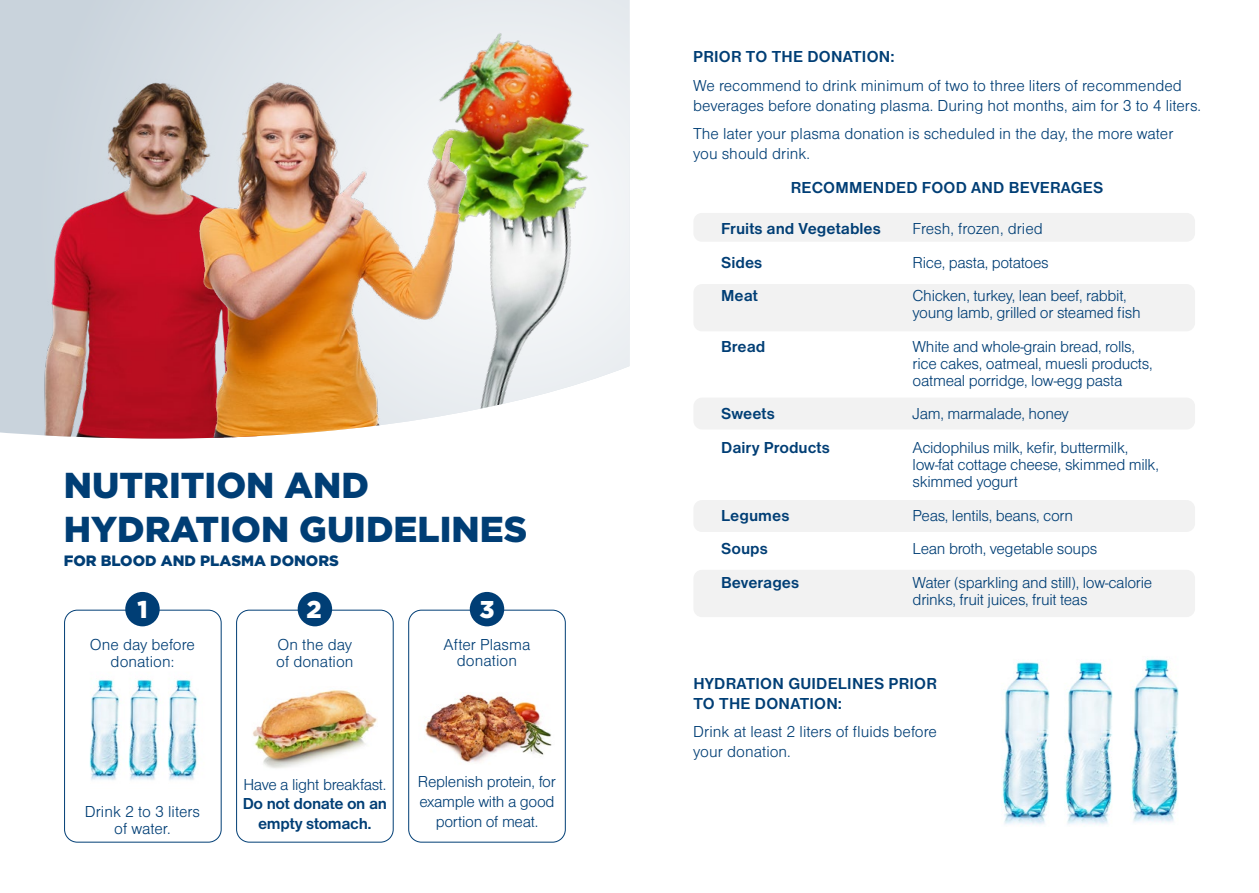
<style>
.page{position:relative;width:1259px;height:893px;background:#fff}
.page>*{position:absolute;margin:0;border:0;box-sizing:border-box;transform-origin:0 0}
.t1{font:900 36px/43.2px "Gotham";color:#003e75}
.t2{font:900 24.3px "Gotham";color:#fff}
.t3{font:16.5px/16.8px "Nimbus Sans DOT Ligh";letter-spacing:-.02em;color:#003e75}
.t4{font:16.5px/16.8px "Nimbus Sans DOT Ligh";color:#003e75}
.t5{font:700 16.5px/19.8px "Nimbus Sans DOT";color:#003e75}
.t6{font:700 16.5px/19.8px "Nimbus Sans DOT";letter-spacing:-.02em;color:#003e75;text-align:center}
.t7{font:900 15px "Gotham";color:#003e75}
</style>
<div class="page">
<div style="left:693px;top:570px;width:502px;height:47px;background:#f2f2f2;border-radius:9px"></div>
<svg style="left:0;top:0;width:189px;height:72px;background:#ccd5de"></svg>
<img style="left:572px;top:0;width:57px;height:386px">
<div style="left:64px;top:610px;width:157px;height:232px;border:1px solid #003e75;border-radius:13px"></div>
<div style="left:236px;top:610px;width:157px;height:232px;border:1px solid #003e75;border-radius:13px"></div>
<div style="left:408px;top:610px;width:158px;height:232px;border:1px solid #003e75;border-radius:13px"></div>
<img style="left:424px;top:694px;width:128px;height:69px">
<img style="left:252px;top:690px;width:126px;height:79px">
<div style="left:125px;top:592px;width:35px;height:34px;background:#003e75;border-radius:50%"></div>
<div style="left:298px;top:592px;width:34px;height:34px;background:#003e75;border-radius:50%"></div>
<div style="left:470px;top:592px;width:34px;height:34px;background:#003e75;border-radius:50%"></div>
<img style="left:89px;top:679px;width:18px;height:101px">
<img style="left:107px;top:679px;width:39px;height:101px">
<img style="left:146px;top:679px;width:52px;height:101px">
<img style="left:0;top:72px;width:206px;height:367px">
<img style="left:189px;top:0;width:383px;height:438px">
<img style="left:1002px;top:661px;width:28px;height:164px">
<img style="left:1030px;top:661px;width:66px;height:164px">
<img style="left:1096px;top:658px;width:83px;height:167px">
<div style="left:693px;top:213px;width:502px;height:29px;background:#f2f2f2;border-radius:9px"></div>
<div style="left:693px;top:284px;width:502px;height:47px;background:#f2f2f2;border-radius:9px"></div>
<div style="left:693px;top:500px;width:502px;height:32px;background:#f2f2f2;border-radius:9px"></div>
<div style="left:693px;top:398px;width:502px;height:31px;background:#f2f2f2;border-radius:9px"></div>
<h1 class="t1" style="left:64px;top:464px;width:465px">NUTRITION AND<br>HYDRATION GUIDELINES</h1>
<p class="t7" style="left:64px;top:550px;width:277px">FOR BLOOD AND PLASMA DONORS</p>
<h2 class="t2" style="left:137px;top:593px;width:12px">1</h2>
<h2 class="t2" style="left:306px;top:593px;width:17px">2</h2>
<h2 class="t2" style="left:479px;top:593px;width:17px">3</h2>
<p class="t4" style="left:90px;top:637px;width:107px;text-align:center">One day before donation:</p>
<p class="t4" style="left:276px;top:637px;width:79px">On the day of donation</p>
<p class="t4" style="left:443px;top:636px;width:88px;text-align:center">After Plasma donation</p>
<p class="t4" style="left:85px;top:803px;width:117px;text-align:center">Drink 2 to 3 liters of water.</p>
<p class="t3" style="left:243px;top:776px;width:145px">Have a light breakfast.</p>
<p class="t6" style="left:243px;top:794px;width:146px">Do not donate on an empty stomach.</p>
<p class="t3" style="left:418px;top:772px;width:139px;line-height:19.8px;text-align:center">Replenish protein, for example with a good portion of meat.</p>
<p class="t5" style="left:693px;top:47px;width:203px">PRIOR TO THE DONATION:</p>
<p class="t4" style="left:693px;top:76px;width:509px;line-height:19.8px">We recommend to drink minimum of two to three liters of recommended beverages before donating plasma. During hot months, aim for 3 to 4 liters.</p>
<p class="t4" style="left:693px;top:124px;width:482px;line-height:19.8px">The later your plasma donation is scheduled in the day, the more water you should drink.</p>
<p class="t5" style="left:791px;top:178px;width:314px">RECOMMENDED FOOD AND BEVERAGES</p>
<p class="t5" style="left:721px;top:218px;width:161px">Fruits and Vegetables</p>
<p class="t4" style="left:912px;top:220px;width:132px">Fresh, frozen, dried</p>
<p class="t5" style="left:721px;top:252px;width:43px">Sides</p>
<p class="t3" style="left:912px;top:254px;width:137px">Rice, pasta, potatoes</p>
<p class="t5" style="left:721px;top:286px;width:38px">Meat</p>
<p class="t3" style="left:912px;top:288px;width:230px">Chicken, turkey, lean beef, rabbit, young lamb, grilled or steamed fish</p>
<p class="t5" style="left:721px;top:337px;width:46px">Bread</p>
<p class="t3" style="left:912px;top:338px;width:241px">White and whole-grain bread, rolls, rice cakes, oatmeal, muesli products, oatmeal porridge, low-egg pasta</p>
<p class="t5" style="left:721px;top:404px;width:55px">Sweets</p>
<p class="t3" style="left:912px;top:406px;width:158px">Jam, marmalade, honey</p>
<p class="t5" style="left:721px;top:438px;width:110px">Dairy Products</p>
<p class="t3" style="left:912px;top:439px;width:248px">Acidophilus milk, kefir, buttermilk, low-fat cottage cheese, skimmed milk, skimmed yogurt</p>
<p class="t5" style="left:721px;top:505px;width:70px">Legumes</p>
<p class="t3" style="left:912px;top:507px;width:162px">Peas, lentils, beans, corn</p>
<p class="t5" style="left:721px;top:539px;width:48px">Soups</p>
<p class="t3" style="left:912px;top:541px;width:186px">Lean broth, vegetable soups</p>
<p class="t5" style="left:721px;top:573px;width:79px">Beverages</p>
<p class="t3" style="left:912px;top:575px;width:241px">Water (sparkling and still), low-calorie drinks, fruit juices, fruit teas</p>
<p class="t5" style="left:693px;top:674px;width:245px">HYDRATION GUIDELINES PRIOR<br>TO THE DONATION:</p>
<p class="t4" style="left:693px;top:722px;width:245px;line-height:19.8px">Drink at least 2 liters of fluids before your donation.</p>
</div>
